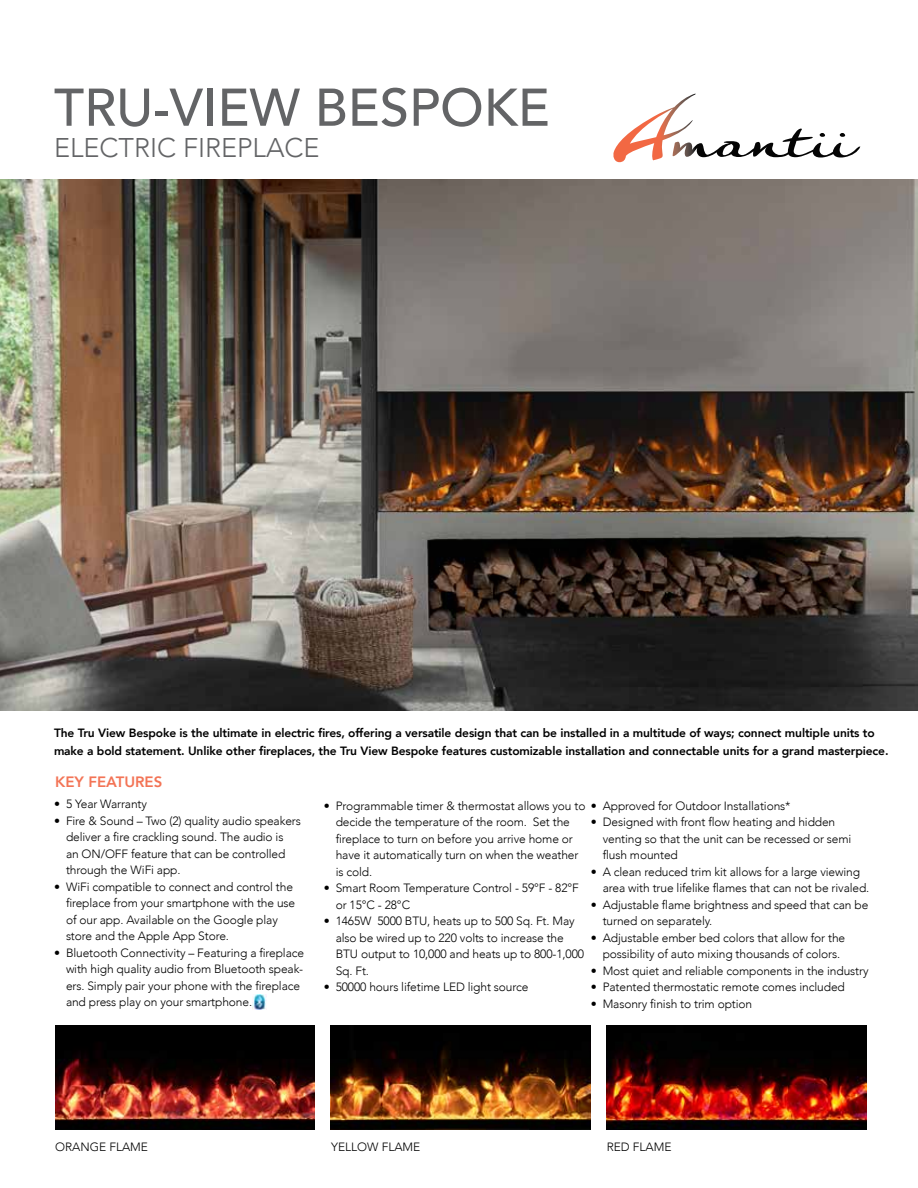
<style>
.page{position:relative;width:918px;height:1188px;background:#fff}
.page>*{position:absolute;margin:0;border:0;box-sizing:border-box;transform-origin:0 0}
.t1{font:500 52.5px "Avenir";color:#636466}
.t2{font:300 27px "Avenir";color:#636466}
.t3{font:800 15px "Avenir";color:#f37456}
.t4{font:300 12px/16.5px "Avenir";letter-spacing:-.01em;color:#000}
.t5{font:800 12px/18px "Avenir";letter-spacing:-.01em;color:#000}
</style>
<div class="page">
<img style="left:0;top:179px;width:918px;height:532px">
<svg style="left:613px;top:94px;width:247px;height:68px"></svg>
<img style="left:252px;top:995px;width:15px;height:14px">
<img style="left:55px;top:1026px;width:260px;height:104px">
<img style="left:331px;top:1026px;width:259px;height:104px">
<img style="left:607px;top:1026px;width:259px;height:104px">
<h1 class="t1" style="left:54px;top:62px;width:497px">TRU-VIEW BESPOKE</h1>
<h2 class="t2" style="left:54px;top:132px;width:267px">ELECTRIC FIREPLACE</h2>
<p class="t5" style="left:54px;top:724px;width:836px">The Tru View Bespoke is the ultimate in electric fires, offering a versatile design that can be installed in a multitude of ways; connect multiple units to make a bold statement. Unlike other fireplaces, the Tru View Bespoke features customizable installation and connectable units for a grand masterpiece.</p>
<p class="t3" style="left:55px;top:770px;width:109px">KEY FEATURES</p>
<p class="t4" style="left:54px;top:796px;width:95px">• 5 Year Warranty</p>
<p class="t4" style="left:66px;top:812px;width:236px;text-indent:-12px">• Fire &amp; Sound – Two (2) quality audio speakers deliver a fire crackling sound. The audio is<br>an ON/OFF feature that can be controlled through the WiFi app.</p>
<p class="t4" style="left:66px;top:878px;width:231px;text-indent:-12px">• WiFi compatible to connect and control the fireplace from your smartphone with the use of our app. Available on the Google play store and the Apple App Store.</p>
<p class="t4" style="left:66px;top:944px;width:240px;text-indent:-12px">• Bluetooth Connectivity – Featuring a fireplace with high quality audio from Bluetooth speak&shy;ers. Simply pair your phone with the fireplace and press play on your smartphone.</p>
<p class="t4" style="left:336px;top:797px;width:456px;text-indent:-12px">• Programmable timer &amp; thermostat allows you to • Approved for Outdoor Installations* decide the temperature of the room. Set the<br>fireplace to turn on before you arrive home or<br>have it automatically turn on when the weather<br>is cold.</p>
<p class="t4" style="left:336px;top:880px;width:245px;text-indent:-12px">• Smart Room Temperature Control - 59°F - 82°F or 15°C - 28°C</p>
<p class="t4" style="left:336px;top:913px;width:250px;text-indent:-12px">• 1465W 5000 BTU, heats up to 500 Sq. Ft. May also be wired up to 220 volts to increase the BTU output to 10,000 and heats up to 800-1,000<br>Sq. Ft.</p>
<p class="t4" style="left:324px;top:979px;width:206px">• 50000 hours lifetime LED light source</p>
<p class="t4" style="left:603px;top:814px;width:250px;text-indent:-12px">• Designed with front flow heating and hidden venting so that the unit can be recessed or semi flush mounted</p>
<p class="t4" style="left:603px;top:863px;width:268px;text-indent:-12px">• A clean reduced trim kit allows for a large viewing area with true lifelike flames that can not be rivaled.</p>
<p class="t4" style="left:603px;top:896px;width:267px;text-indent:-12px">• Adjustable flame brightness and speed that can be turned on separately.</p>
<p class="t4" style="left:591px;top:929px;width:256px;text-align:center">• Adjustable ember bed colors that allow for the possibility of auto mixing thousands of colors.</p>
<p class="t4" style="left:591px;top:962px;width:279px">• Most quiet and reliable components in the industry</p>
<p class="t4" style="left:591px;top:979px;width:256px">• Patented thermostatic remote comes included</p>
<p class="t4" style="left:591px;top:995px;width:163px">• Masonry finish to trim option</p>
<p class="t4" style="left:55px;top:1139px;width:94px">ORANGE FLAME</p>
<p class="t4" style="left:331px;top:1139px;width:91px">YELLOW FLAME</p>
<p class="t4" style="left:607px;top:1139px;width:66px">RED FLAME</p>
</div>
